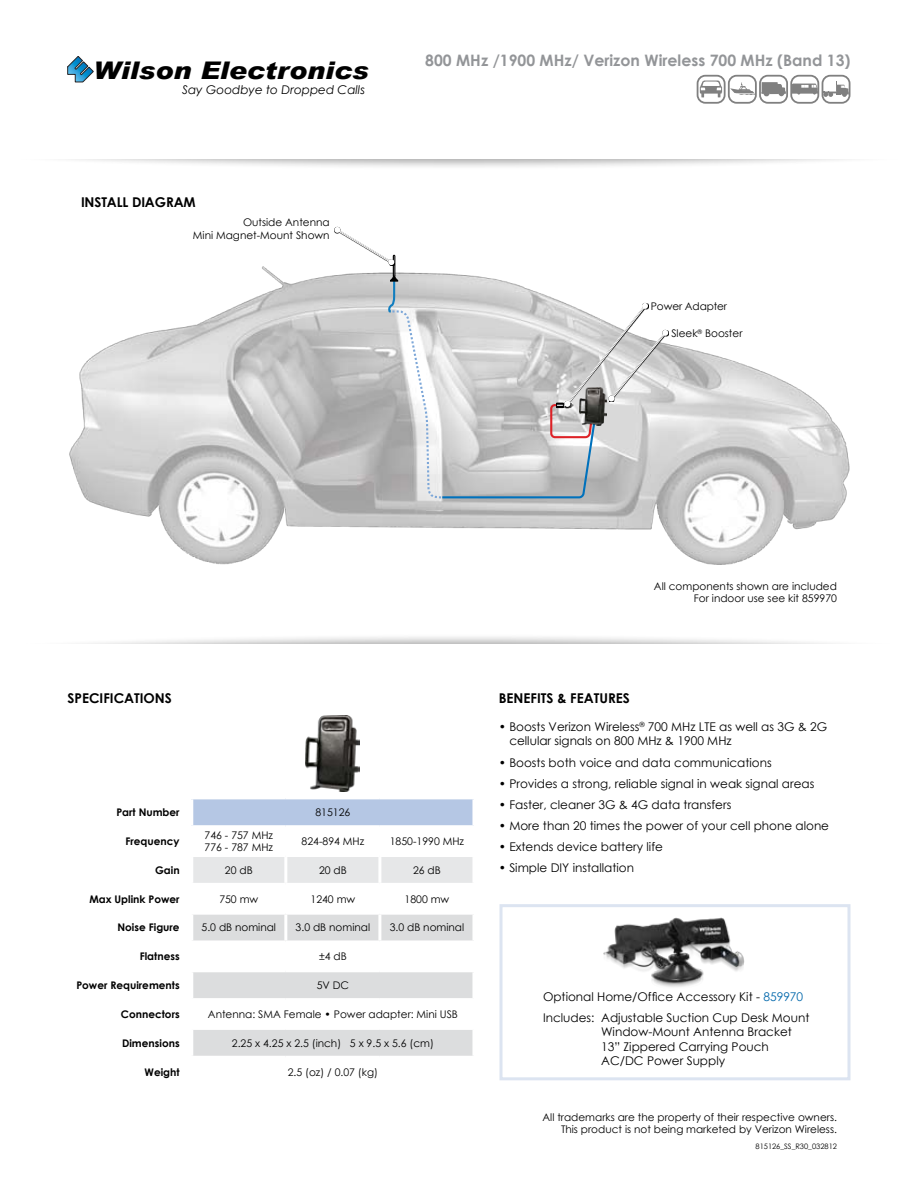
<style>
.page{position:relative;width:918px;height:1188px;background:#fff}
.page>*{position:absolute;margin:0;border:0;box-sizing:border-box;transform-origin:0 0}
.t1{font:italic 900 24.3px "Arial";color:#000;scale:1.11 1}
.t2{font:700 15.75px "Century Gothic";color:#939598}
.t3{font:700 13.5px "Century Gothic";color:#000}
.t4{font:12px/14.4px "Century Gothic";color:#000}
.t5{font:italic 12px "Century Gothic";color:#000}
.t6{font:10.5px/12.6px "Century Gothic";color:#000;text-align:right}
.t7{font:700 10.5px "Century Gothic";color:#000}
.t8{font:7.5px "Century Gothic";color:#000}
.s1{color:#0067ab}
</style>
<div class="page">
<div style="left:0;top:91px;width:918px;height:80px;background:#000;opacity:.33"></div>
<div style="left:0;top:0;width:918px;height:159px;background:#fff"></div>
<svg style="left:68px;top:56px;width:26px;height:26px"></svg>
<svg style="left:698px;top:76px;width:27px;height:27px"></svg>
<div style="left:697px;top:75px;width:29px;height:29px;border:2px solid #000;border-radius:8px"></div>
<svg style="left:700px;top:81px;width:22px;height:16px"></svg>
<div style="left:728px;top:75px;width:29px;height:29px;border:2px solid #000;border-radius:8px"></div>
<svg style="left:730px;top:83px;width:25px;height:12px"></svg>
<div style="left:759px;top:75px;width:29px;height:29px;border:2px solid #000;border-radius:8px"></div>
<svg style="left:761px;top:82px;width:25px;height:14px"></svg>
<div style="left:790px;top:75px;width:29px;height:29px;border:2px solid #000;border-radius:8px"></div>
<div style="left:822px;top:75px;width:28px;height:29px;border:2px solid #000;border-radius:8px"></div>
<svg style="left:792px;top:82px;width:57px;height:15px"></svg>
<div style="left:0;top:633px;width:918px;height:79px;background:#000;opacity:.33"></div>
<div style="left:0;top:645px;width:918px;height:168px;background:#fff"></div>
<div style="left:192px;top:798px;width:282px;height:29px;background:#b5c7e4"></div>
<div style="left:193px;top:857px;width:279px;height:26px;background:#e6e7e8"></div>
<svg style="left:193px;top:915px;width:279px;height:141px"></svg>
<div style="left:192px;top:1000px;width:282px;height:28px;background:#fff"></div>
<hr style="left:190px;top:796px;width:96px;height:3px;background:#fff">
<hr style="left:190px;top:799px;width:3px;height:26px;background:#fff">
<hr style="left:286px;top:796px;width:94px;height:3px;background:#fff">
<hr style="left:380px;top:796px;width:95px;height:3px;background:#fff">
<hr style="left:472px;top:799px;width:3px;height:26px;background:#fff">
<hr style="left:190px;top:825px;width:96px;height:3px;background:#fff">
<hr style="left:286px;top:825px;width:94px;height:3px;background:#fff">
<hr style="left:380px;top:825px;width:95px;height:3px;background:#fff">
<hr style="left:284px;top:857px;width:3px;height:26px;background:#fff">
<hr style="left:378px;top:857px;width:3px;height:26px;background:#fff">
<hr style="left:284px;top:915px;width:3px;height:25px;background:#fff">
<hr style="left:378px;top:915px;width:3px;height:25px;background:#fff">
<hr style="left:190px;top:940px;width:96px;height:3px;background:#fff">
<hr style="left:286px;top:940px;width:94px;height:3px;background:#fff">
<hr style="left:380px;top:940px;width:95px;height:3px;background:#fff">
<hr style="left:190px;top:969px;width:96px;height:3px;background:#fff">
<hr style="left:286px;top:969px;width:94px;height:3px;background:#fff">
<hr style="left:380px;top:969px;width:95px;height:3px;background:#fff">
<hr style="left:190px;top:998px;width:96px;height:3px;background:#fff">
<hr style="left:286px;top:998px;width:94px;height:3px;background:#fff">
<hr style="left:380px;top:998px;width:95px;height:3px;background:#fff">
<hr style="left:190px;top:1027px;width:96px;height:3px;background:#fff">
<hr style="left:286px;top:1027px;width:94px;height:3px;background:#fff">
<hr style="left:380px;top:1027px;width:95px;height:3px;background:#fff">
<img style="left:306px;top:715px;width:54px;height:77px">
<img style="left:69px;top:226px;width:781px;height:339px">
<div style="left:393px;top:255px;width:2px;height:22px;border:1px solid #000"></div>
<svg style="left:335px;top:227px;width:60px;height:39px"></svg>
<svg style="left:334px;top:227px;width:60px;height:38px"></svg>
<svg style="left:387px;top:275px;width:281px;height:225px"></svg>
<div style="left:500px;top:904px;width:350px;height:176px;border:3px solid #dce4f1"></div>
<img style="left:603px;top:917px;width:142px;height:70px">
<h1 class="t1" style="left:94px;top:55px;width:249px">Wilson Electronics</h1>
<p class="t5" style="left:182px;top:81px;width:184px">Say Goodbye to Dropped Calls</p>
<p class="t3" style="left:81px;top:192px;width:116px">INSTALL DIAGRAM</p>
<p class="t6" style="left:193px;top:216px;width:138px">Outside Antenna<br>Mini Magnet-Mount Shown</p>
<h2 class="t2" style="left:425px;top:48px;width:427px">800 MHz /1900 MHz/ Verizon Wireless 700 MHz (Band 13)</h2>
<p class="t6" style="left:651px;top:299px;width:78px">Power Adapter</p>
<p class="t6" style="left:671px;top:327px;width:73px">Sleek<sup>®</sup> Booster</p>
<p class="t6" style="left:654px;top:579px;width:185px">All components shown are included<br>For indoor use see kit 859970</p>
<p class="t3" style="left:68px;top:688px;width:106px">SPECIFICATIONS</p>
<p class="t7" style="left:116px;top:804px;width:65px">Part Number</p>
<p class="t6" style="left:315px;top:806px;width:36px">815126</p>
<p class="t7" style="left:125px;top:833px;width:56px">Frequency</p>
<p class="t6" style="left:205px;top:829px;width:70px;text-align:left">746 - 757 MHz<br>776 - 787 MHz</p>
<p class="t6" style="left:302px;top:835px;width:64px">824-894 MHz</p>
<p class="t6" style="left:390px;top:835px;width:76px">1850-1990 MHz</p>
<p class="t7" style="left:155px;top:862px;width:26px">Gain</p>
<p class="t6" style="left:225px;top:864px;width:29px">20 dB</p>
<p class="t6" style="left:319px;top:864px;width:29px">20 dB</p>
<p class="t6" style="left:413px;top:864px;width:29px">26 dB</p>
<p class="t7" style="left:89px;top:891px;width:92px">Max Uplink Power</p>
<p class="t6" style="left:219px;top:892px;width:40px">750 mw</p>
<p class="t6" style="left:311px;top:892px;width:46px">1240 mw</p>
<p class="t6" style="left:405px;top:892px;width:46px">1800 mw</p>
<p class="t7" style="left:118px;top:920px;width:64px">Noise Figure</p>
<p class="t6" style="left:202px;top:921px;width:76px">5.0 dB nominal</p>
<p class="t6" style="left:296px;top:921px;width:76px">3.0 dB nominal</p>
<p class="t6" style="left:390px;top:921px;width:76px">3.0 dB nominal</p>
<p class="t7" style="left:140px;top:949px;width:41px">Flatness</p>
<p class="t6" style="left:319px;top:950px;width:29px">±4 dB</p>
<p class="t7" style="left:76px;top:977px;width:105px">Power Requirements</p>
<p class="t6" style="left:317px;top:979px;width:34px">5V DC</p>
<p class="t7" style="left:121px;top:1006px;width:60px">Connectors</p>
<p class="t6" style="left:208px;top:1008px;width:252px">Antenna: SMA Female • Power adapter: Mini USB</p>
<p class="t7" style="left:122px;top:1035px;width:59px">Dimensions</p>
<p class="t6" style="left:232px;top:1036px;width:203px">2.25 x 4.25 x 2.5 (inch) 5 x 9.5 x 5.6 (cm)</p>
<p class="t7" style="left:145px;top:1064px;width:37px">Weight</p>
<p class="t6" style="left:288px;top:1065px;width:92px">2.5 (oz) / 0.07 (kg)</p>
<p class="t3" style="left:499px;top:688px;width:133px">BENEFITS &amp; FEATURES</p>
<p class="t4" style="left:509px;top:719px;width:320px;text-indent:-11px">• Boosts Verizon Wireless<sup>®</sup> 700 MHz LTE as well as 3G &amp; 2G cellular signals on 800 MHz &amp; 1900 MHz</p>
<p class="t4" style="left:499px;top:755px;width:274px">• Boosts both voice and data communications</p>
<p class="t4" style="left:499px;top:776px;width:317px">• Provides a strong, reliable signal in weak signal areas</p>
<p class="t4" style="left:499px;top:797px;width:234px">• Faster, cleaner 3G &amp; 4G data transfers</p>
<p class="t4" style="left:499px;top:818px;width:332px">• More than 20 times the power of your cell phone alone</p>
<p class="t4" style="left:499px;top:839px;width:166px">• Extends device battery life</p>
<p class="t4" style="left:499px;top:861px;width:137px">• Simple DIY installation</p>
<p class="t4" style="left:543px;top:986px;width:268px;line-height:21.1px">Optional Home/Office Accessory Kit - <span class="s1">859970<br></span>Includes: Adjustable Suction Cup Desk Mount</p>
<p class="t4" style="left:601px;top:1025px;width:192px">Window-Mount Antenna Bracket<br>13” Zippered Carrying Pouch<br>AC/DC Power Supply</p>
<p class="t6" style="left:543px;top:1111px;width:296px">All trademarks are the property of their respective owners.<br>This product is not being marketed by Verizon Wireless.</p>
<p class="t8" style="left:756px;top:1141px;width:83px">815126_SS_R30_032812</p>
</div>
